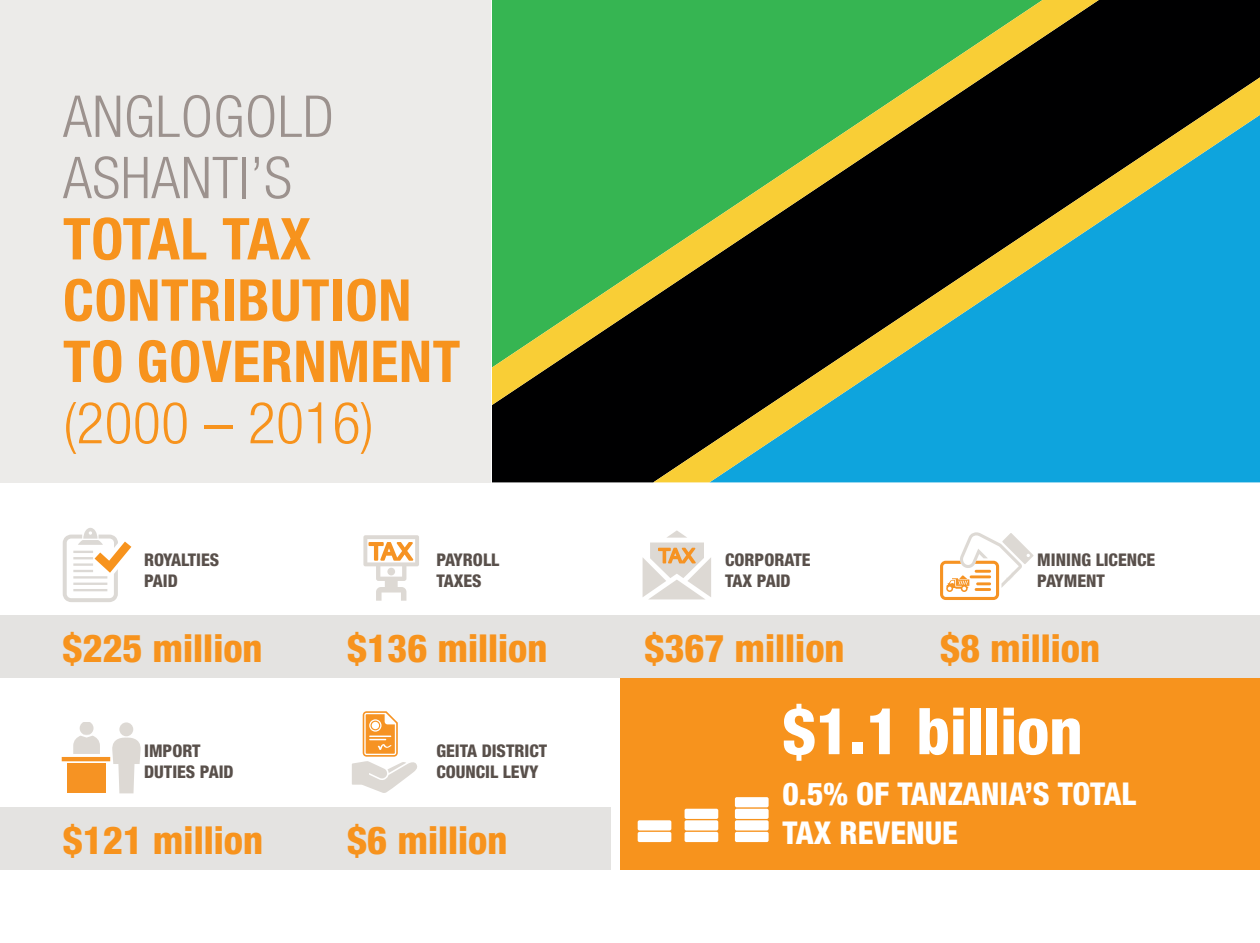
<style>
.page{position:relative;width:1260px;height:943px;background:#fff}
.page>*{position:absolute;margin:0;border:0;box-sizing:border-box;transform-origin:0 0}
.t1{font:800 condensed 64.4px "Helvetica Neue";color:#fff}
.t2{font:700 condensed 57.75px/61.2px "Helvetica Neue";letter-spacing:.01em;color:#f7931d}
.t3{font:300 condensed 57.75px "Helvetica Neue";letter-spacing:.01em;color:#f7931d}
.t4{font:800 condensed 38.5px "Helvetica Neue";color:#f7931d}
.t5{font:800 condensed 31.5px/39.4px "Helvetica Neue";color:#fff}
.t6{font:800 condensed 17.5px/21px "Helvetica Neue";color:#59504b}
.s1{font-weight:300;color:#9c928e}
</style>
<div class="page">
<div style="left:0;top:0;width:492px;height:482px;background:#ecebe9"></div>
<div style="left:620px;top:678px;width:640px;height:191px;background:#f7931d"></div>
<svg style="left:643px;top:530px;width:68px;height:69px"></svg>
<svg style="left:940px;top:532px;width:94px;height:68px"></svg>
<div style="left:492px;top:0;width:768px;height:482px;background:#000001"></div>
<svg style="left:492px;top:0;width:607px;height:405px;background:#439f44"></svg>
<svg style="left:653px;top:77px;width:607px;height:405px;background:#2d716a"></svg>
<div style="left:0;top:615px;width:1260px;height:63px;background:#e4e3e1"></div>
<svg style="left:63px;top:528px;width:68px;height:74px"></svg>
<svg style="left:363px;top:535px;width:56px;height:65px"></svg>
<svg style="left:62px;top:722px;width:79px;height:71px"></svg>
<div style="left:0;top:807px;width:611px;height:62px;background:#e4e3e1"></div>
<svg style="left:352px;top:711px;width:65px;height:82px"></svg>
<div style="left:638px;top:820px;width:33px;height:10px;background:#fff;border-radius:2px"></div>
<div style="left:638px;top:831px;width:33px;height:11px;background:#fff;border-radius:2px"></div>
<div style="left:685px;top:808px;width:33px;height:11px;background:#fff;border-radius:2px"></div>
<div style="left:685px;top:820px;width:33px;height:10px;background:#fff;border-radius:2px"></div>
<div style="left:685px;top:831px;width:33px;height:11px;background:#fff;border-radius:2px"></div>
<div style="left:735px;top:797px;width:34px;height:10px;background:#fff;border-radius:2px"></div>
<div style="left:735px;top:808px;width:34px;height:11px;background:#fff;border-radius:2px"></div>
<div style="left:735px;top:820px;width:34px;height:10px;background:#fff;border-radius:2px"></div>
<div style="left:735px;top:831px;width:34px;height:11px;background:#fff;border-radius:2px"></div>
<p class="t2" style="left:63px;top:85px;width:399px"><span class="s1">ANGLOGOLD<br>ASHANTI’S<br></span>TOTAL TAX<br>CONTRIBUTION<br>TO GOVERNMENT</p>
<p class="t3" style="left:63px;top:390px;width:312px">(2000 – 2016)</p>
<p class="t6" style="left:144px;top:548px;width:77px">ROYALTIES<br>PAID</p>
<p class="t6" style="left:436px;top:548px;width:64px">PAYROLL<br>TAXES</p>
<p class="t4" style="left:62px;top:624px;width:202px">$225 million</p>
<p class="t4" style="left:347px;top:625px;width:202px">$136 million</p>
<p class="t6" style="left:144px;top:740px;width:91px">IMPORT<br>DUTIES PAID</p>
<p class="t6" style="left:436px;top:740px;width:112px">GEITA DISTRICT</p>
<p class="t6" style="left:436px;top:761px;width:104px">COUNCIL LEVY</p>
<p class="t4" style="left:63px;top:816px;width:202px">$121 million</p>
<p class="t4" style="left:347px;top:816px;width:162px">$6 million</p>
<p class="t6" style="left:725px;top:548px;width:87px">CORPORATE</p>
<p class="t6" style="left:725px;top:569px;width:67px">TAX PAID</p>
<p class="t6" style="left:1037px;top:548px;width:120px">MINING LICENCE<br>PAYMENT</p>
<p class="t4" style="left:644px;top:625px;width:202px">$367 million</p>
<p class="t4" style="left:940px;top:625px;width:162px">$8 million</p>
<p class="t1" style="left:782px;top:691px;width:302px">$1.1 billion</p>
<p class="t5" style="left:782px;top:773px;width:355px">0.5% OF TANZANIA’S TOTAL<br>TAX REVENUE</p>
</div>
